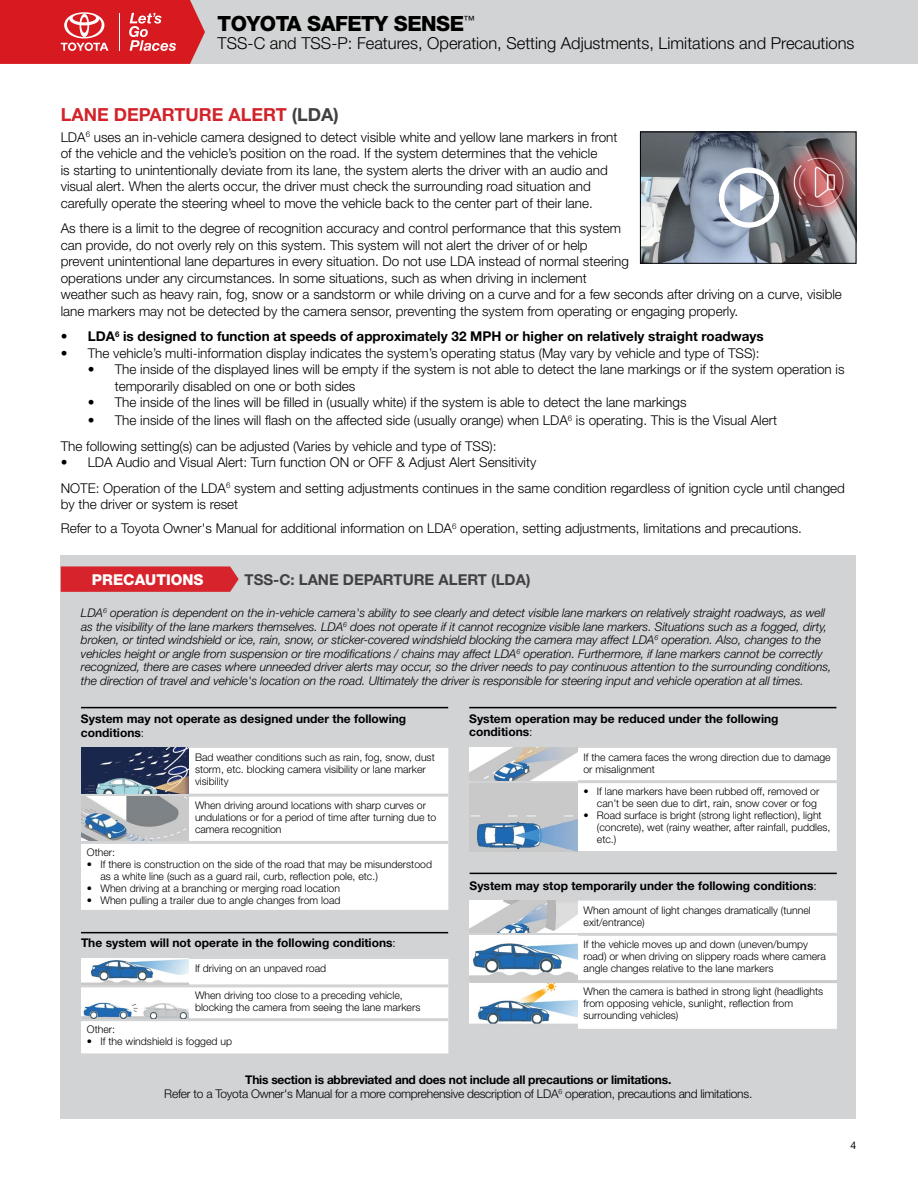
<style>
.page{position:relative;width:918px;height:1188px;background:#fff}
.page>*{position:absolute;margin:0;border:0;box-sizing:border-box;transform-origin:0 0}
.t1{font:800 21px "Helvetica Neue LT Std";letter-spacing:-.025em;color:#000}
.t2{font:700 18px "Helvetica Neue LT Std";color:#d2232a}
.t3{font:300 16.5px "Helvetica Neue LT Std";color:#000}
.t4{font:700 15px "Helvetica Neue LT Std";color:#414042}
.t5{font:800 15px "Helvetica Neue LT Std";color:#fff}
.t6{font:300 13.5px/16.5px "Helvetica Neue LT Std";color:#000}
.t7{font:700 13.5px "Helvetica Neue LT Std";color:#000}
.t8{font:italic 300 12px/13.5px "Helvetica Neue LT Std";letter-spacing:-.005em;color:#000}
.t9{font:700 12px/13.5px "Helvetica Neue LT Std";color:#000}
.t10{font:300 12px/13.5px "Helvetica Neue LT Std";letter-spacing:-.02em;color:#000;text-align:center}
.t11{font:300 10.5px/12px "Helvetica Neue LT Std";color:#000}
.t12{font:10.5px "Helvetica Neue LT Std";color:#000}
.s1{color:#414042}
.s2{font-weight:300}
.s3{font-weight:700}
</style>
<div class="page">
<div style="left:0;top:0;width:918px;height:64px;background:#d1d3d4"></div>
<svg style="left:0;top:0;width:205px;height:64px;background:#d93238"></svg>
<div style="left:61px;top:556px;width:795px;height:563px;background:#d1d3d5"></div>
<img style="left:642px;top:134px;width:212px;height:127px">
<div style="left:640px;top:132px;width:216px;height:131px;border:1px solid #000"></div>
<svg style="left:719px;top:168px;width:60px;height:60px"></svg>
<svg style="left:61px;top:566px;width:178px;height:26px;background:#d62c34"></svg>
<hr style="left:81px;top:707px;width:367px;height:1px;background:#000">
<hr style="left:469px;top:707px;width:367px;height:1px;background:#000">
<hr style="left:470px;top:873px;width:367px;height:1px;background:#000">
<div style="left:81px;top:748px;width:367px;height:162px;background:#fff"></div>
<hr style="left:81px;top:841px;width:108px;height:3px;background:#d1d3d5">
<hr style="left:189px;top:841px;width:259px;height:3px;background:#d1d3d5">
<hr style="left:189px;top:794px;width:259px;height:3px;background:#d1d3d5">
<hr style="left:81px;top:794px;width:108px;height:3px;background:#d1d3d5">
<img style="left:81px;top:748px;width:108px;height:46px">
<img style="left:81px;top:797px;width:108px;height:44px">
<div style="left:577px;top:748px;width:260px;height:103px;background:#fff"></div>
<hr style="left:577px;top:780px;width:260px;height:3px;background:#d1d3d5">
<img style="left:469px;top:748px;width:108px;height:32px">
<img style="left:469px;top:783px;width:108px;height:68px">
<div style="left:578px;top:901px;width:259px;height:128px;background:#fff"></div>
<hr style="left:578px;top:933px;width:259px;height:3px;background:#d1d3d5">
<hr style="left:470px;top:980px;width:108px;height:3px;background:#cbcbcd">
<hr style="left:578px;top:980px;width:259px;height:3px;background:#cbcbcd">
<img style="left:470px;top:901px;width:108px;height:32px">
<img style="left:470px;top:936px;width:108px;height:44px">
<img style="left:470px;top:983px;width:108px;height:41px">
<hr style="left:81px;top:932px;width:367px;height:1px;background:#000">
<div style="left:81px;top:959px;width:367px;height:94px;background:#fff"></div>
<hr style="left:189px;top:984px;width:259px;height:3px;background:#d1d3d5">
<hr style="left:81px;top:1018px;width:108px;height:3px;background:#d1d3d5">
<hr style="left:189px;top:1018px;width:259px;height:3px;background:#d1d3d5">
<hr style="left:81px;top:984px;width:108px;height:3px;background:#d1d3d5">
<img style="left:81px;top:959px;width:108px;height:25px">
<img style="left:81px;top:995px;width:108px;height:23px">
<h1 class="t1" style="left:218px;top:11px;width:259px">TOYOTA SAFETY SENSE<sup>™</sup></h1>
<p class="t3" style="left:218px;top:33px;width:638px">TSS-C and TSS-P: Features, Operation, Setting Adjustments, Limitations and Precautions</p>
<h2 class="t2" style="left:61px;top:103px;width:280px">LANE DEPARTURE ALERT <span class="s1">(LDA)</span></h2>
<p class="t6" style="left:61px;top:129px;width:558px">LDA<sup>6</sup> uses an in-vehicle camera designed to detect visible white and yellow lane markers in front of the vehicle and the vehicle’s position on the road. If the system determines that the vehicle<br>is starting to unintentionally deviate from its lane, the system alerts the driver with an audio and visual alert. When the alerts occur, the driver must check the surrounding road situation and carefully operate the steering wheel to move the vehicle back to the center part of their lane.</p>
<p class="t6" style="left:61px;top:220px;width:783px">As there is a limit to the degree of recognition accuracy and control performance that this system<br>can provide, do not overly rely on this system. This system will not alert the driver of or help<br>prevent unintentional lane departures in every situation. Do not use LDA instead of normal steering<br>operations under any circumstances. In some situations, such as when driving in inclement<br>weather such as heavy rain, fog, snow or a sandstorm or while driving on a curve and for a few seconds after driving on a curve, visible lane markers may not be detected by the camera sensor, preventing the system from operating or engaging properly.</p>
<p class="t7" style="left:61px;top:328px;width:705px">• LDA<sup>6</sup> is designed to function at speeds of approximately 32 MPH or higher on relatively straight roadways</p>
<p class="t6" style="left:61px;top:345px;width:700px">• The vehicle’s multi-information display indicates the system’s operating status (May vary by vehicle and type of TSS):</p>
<p class="t6" style="left:115px;top:361px;width:731px;text-indent:-27px">• The inside of the displayed lines will be empty if the system is not able to detect the lane markings or if the system operation is temporarily disabled on one or both sides</p>
<p class="t6" style="left:88px;top:394px;width:600px">• The inside of the lines will be filled in (usually white) if the system is able to detect the lane markings</p>
<p class="t6" style="left:61px;top:408px;width:718px;line-height:25.5px;text-indent:27px">• The inside of the lines will flash on the affected side (usually orange) when LDA<sup>6</sup> is operating. This is the Visual Alert<br>The following setting(s) can be adjusted (Varies by vehicle and type of TSS):</p>
<p class="t6" style="left:61px;top:450px;width:786px;line-height:25.5px">• LDA Audio and Visual Alert: Turn function ON or OFF &amp; Adjust Alert Sensitivity<br>NOTE: Operation of the LDA<sup>6</sup> system and setting adjustments continues in the same condition regardless of ignition cycle until changed</p>
<p class="t6" style="left:61px;top:492px;width:743px;line-height:24px">by the driver or system is reset<br>Refer to a Toyota Owner's Manual for additional information on LDA<sup>6</sup> operation, setting adjustments, limitations and precautions.</p>
<p class="t5" style="left:92px;top:570px;width:113px">PRECAUTIONS</p>
<p class="t4" style="left:245px;top:570px;width:287px">TSS-C: LANE DEPARTURE ALERT (LDA)</p>
<p class="t8" style="left:81px;top:606px;width:752px">LDA<sup>6</sup> operation is dependent on the in-vehicle camera's ability to see clearly and detect visible lane markers on relatively straight roadways, as well as the visibility of the lane markers themselves. LDA<sup>6</sup> does not operate if it cannot recognize visible lane markers. Situations such as a fogged, dirty, broken, or tinted windshield or ice, rain, snow, or sticker-covered windshield blocking the camera may affect LDA<sup>6</sup> operation. Also, changes to the vehicles height or angle from suspension or tire modifications / chains may affect LDA<sup>6</sup> operation. Furthermore, if lane markers cannot be correctly recognized, there are cases where unneeded driver alerts may occur, so the driver needs to pay continuous attention to the surrounding conditions, the direction of travel and vehicle's location on the road. Ultimately the driver is responsible for steering input and vehicle operation at all times.</p>
<p class="t9" style="left:81px;top:712px;width:327px">System may not operate as designed under the following conditions<span class="s2">:</span></p>
<p class="t9" style="left:469px;top:711px;width:311px">System operation may be reduced under the following conditions<span class="s2">:</span></p>
<p class="t11" style="left:195px;top:751px;width:241px">Bad weather conditions such as rain, fog, snow, dust storm, etc. blocking camera visibility or lane marker visibility</p>
<p class="t11" style="left:195px;top:799px;width:243px">When driving around locations with sharp curves or undulations or for a period of time after turning due to camera recognition</p>
<p class="t11" style="left:87px;top:846px;width:30px">Other:</p>
<p class="t11" style="left:100px;top:858px;width:333px;text-indent:-14px">• If there is construction on the side of the road that may be misunderstood as a white line (such as a guard rail, curb, reflection pole, etc.)</p>
<p class="t11" style="left:87px;top:882px;width:255px">• When driving at a branching or merging road location</p>
<p class="t11" style="left:87px;top:894px;width:255px">• When pulling a trailer due to angle changes from load</p>
<p class="t9" style="left:81px;top:936px;width:316px">The system will not operate in the following conditions<span class="s2">:</span></p>
<p class="t11" style="left:195px;top:962px;width:133px">If driving on an unpaved road</p>
<p class="t11" style="left:195px;top:989px;width:227px">When driving too close to a preceding vehicle, blocking the camera from seeing the lane markers</p>
<p class="t11" style="left:87px;top:1023px;width:30px">Other:</p>
<p class="t11" style="left:87px;top:1035px;width:147px">• If the windshield is fogged up</p>
<p class="t11" style="left:583px;top:751px;width:249px">If the camera faces the wrong direction due to damage or misalignment</p>
<p class="t11" style="left:583px;top:785px;width:238px;text-align:right">• If lane markers have been rubbed off, removed or can’t be seen due to dirt, rain, snow cover or fog</p>
<p class="t11" style="left:597px;top:809px;width:235px;text-indent:-14px">• Road surface is bright (strong light reflection), light (concrete), wet (rainy weather, after rainfall, puddles, etc.)</p>
<p class="t9" style="left:470px;top:879px;width:349px">System may stop temporarily under the following conditions<span class="s2">:</span></p>
<p class="t11" style="left:584px;top:904px;width:229px">When amount of light changes dramatically (tunnel exit/entrance)</p>
<p class="t11" style="left:584px;top:938px;width:244px">If the vehicle moves up and down (uneven/bumpy road) or when driving on slippery roads where camera angle changes relative to the lane markers</p>
<p class="t11" style="left:584px;top:985px;width:241px">When the camera is bathed in strong light (headlights from opposing vehicle, sunlight, reflection from surrounding vehicles)</p>
<p class="t10" style="left:164px;top:1073px;width:590px"><span class="s3">This section is abbreviated and does not include all precautions or limitations.<br></span>Refer to a Toyota Owner's Manual for a more comprehensive description of LDA<sup>6</sup> operation, precautions and limitations.</p>
<p class="t12" style="left:851px;top:1139px;width:7px">4</p>
</div>
